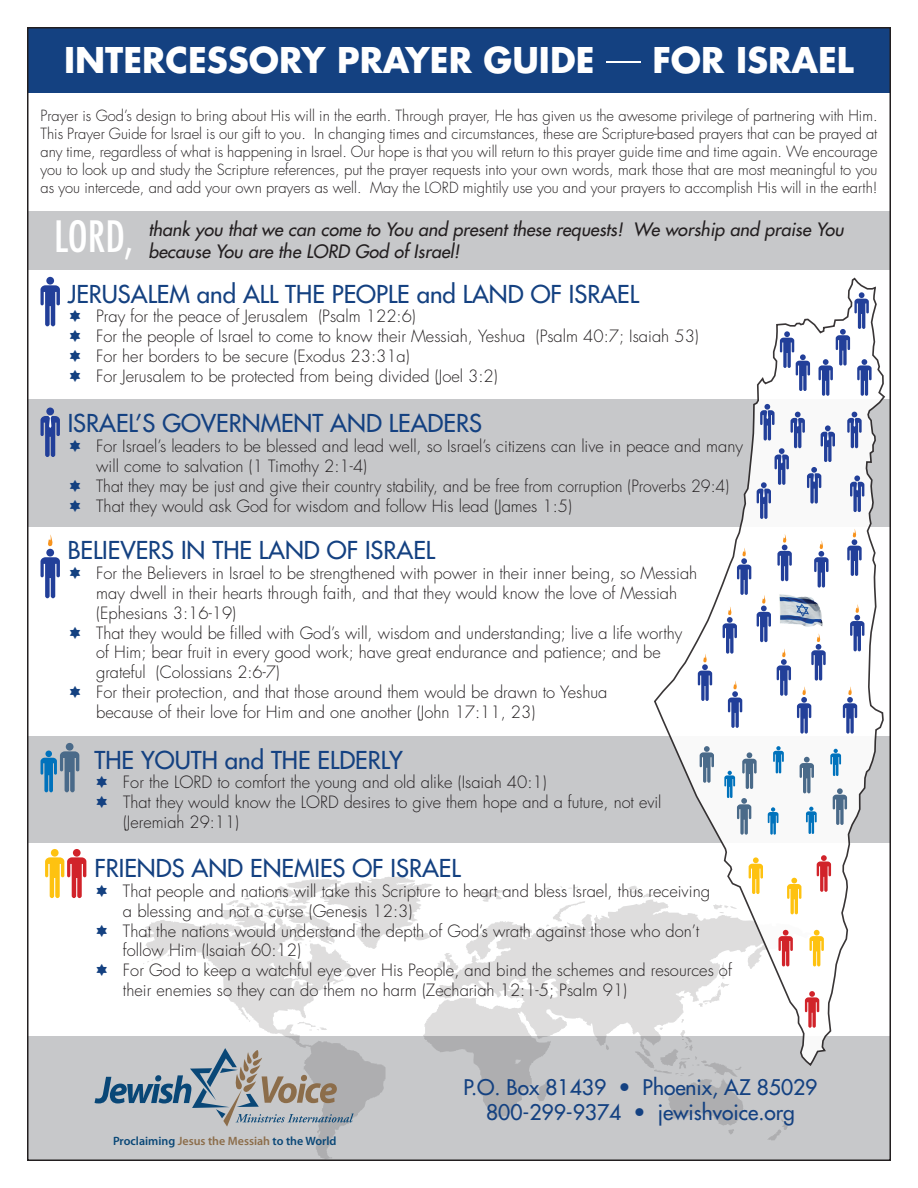
<style>
.page{position:relative;width:918px;height:1188px;background:#fff}
.page>*{position:absolute;margin:0;border:0;box-sizing:border-box;transform-origin:0 0}
.t1{font:condensed 42px "Futura Std";color:#fff}
.t2{font:700 34.5px "Futura Std";color:#fff}
.t3{font:500 24px "Futura Std";color:#144181}
.t4{font:500 21px/25.2px "Futura Std";color:#144181;text-align:center}
.t5{font:italic 500 18px "Futura Std";color:#231f20}
.t6{font:300 16.5px/19.8px "Futura Std";color:#231f20}
.t7{font:300 15px/18px "Futura Std";color:#231f20;text-align:justify}
.t8{font:600 12px "Myriad Pro";color:#094777}
.s1{font-weight:300}
.s2{color:#8c6d4a}
</style>
<div class="page">
<div style="left:27px;top:1037px;width:864px;height:124px;background:#c7c8ca"></div>
<svg style="left:560px;top:886px;width:18px;height:5px"></svg>
<svg style="left:628px;top:886px;width:25px;height:12px"></svg>
<svg style="left:423px;top:899px;width:230px;height:219px"></svg>
<svg style="left:142px;top:919px;width:244px;height:239px"></svg>
<svg style="left:166px;top:954px;width:4px;height:3px"></svg>
<svg style="left:768px;top:1118px;width:21px;height:22px"></svg>
<svg style="left:476px;top:889px;width:31px;height:13px"></svg>
<svg style="left:221px;top:877px;width:238px;height:102px"></svg>
<svg style="left:537px;top:1079px;width:14px;height:22px"></svg>
<svg style="left:635px;top:1019px;width:108px;height:115px"></svg>
<div style="left:27px;top:400px;width:864px;height:127px;background:#c7c8ca"></div>
<div style="left:27px;top:736px;width:864px;height:106px;background:#c7c8ca"></div>
<div style="left:27px;top:211px;width:864px;height:58px;background:#c7c8ca"></div>
<div style="left:27px;top:27px;width:864px;height:66px;background:#144181"></div>
<svg style="left:653px;top:277px;width:233px;height:790px"></svg>
<img style="left:766px;top:581px;width:74px;height:49px">
<svg style="left:780px;top:331px;width:30px;height:60px"></svg>
<svg style="left:819px;top:292px;width:53px;height:104px"></svg>
<svg style="left:847px;top:412px;width:15px;height:36px"></svg>
<svg style="left:850px;top:475px;width:14px;height:37px"></svg>
<svg style="left:757px;top:404px;width:78px;height:115px;background:#d0d5e6"></svg>
<svg style="left:777px;top:534px;width:15px;height:47px"></svg>
<svg style="left:737px;top:548px;width:14px;height:47px"></svg>
<svg style="left:847px;top:529px;width:15px;height:47px"></svg>
<svg style="left:698px;top:654px;width:14px;height:47px"></svg>
<svg style="left:814px;top:540px;width:15px;height:48px"></svg>
<svg style="left:757px;top:595px;width:14px;height:47px"></svg>
<svg style="left:723px;top:606px;width:14px;height:48px"></svg>
<svg style="left:850px;top:604px;width:14px;height:47px"></svg>
<svg style="left:728px;top:681px;width:14px;height:47px"></svg>
<svg style="left:843px;top:686px;width:14px;height:48px"></svg>
<svg style="left:797px;top:633px;width:29px;height:101px"></svg>
<svg style="left:777px;top:649px;width:14px;height:47px"></svg>
<svg style="left:806px;top:807px;width:11px;height:27px"></svg>
<svg style="left:724px;top:752px;width:33px;height:83px;background:#c0cfdb"></svg>
<svg style="left:700px;top:746px;width:14px;height:37px"></svg>
<svg style="left:800px;top:757px;width:14px;height:36px"></svg>
<svg style="left:833px;top:788px;width:14px;height:37px"></svg>
<svg style="left:773px;top:746px;width:11px;height:27px"></svg>
<svg style="left:830px;top:749px;width:11px;height:27px"></svg>
<svg style="left:768px;top:807px;width:10px;height:28px"></svg>
<svg style="left:749px;top:857px;width:14px;height:37px"></svg>
<svg style="left:817px;top:855px;width:14px;height:37px"></svg>
<svg style="left:778px;top:930px;width:15px;height:36px"></svg>
<svg style="left:805px;top:991px;width:14px;height:37px"></svg>
<svg style="left:787px;top:878px;width:14px;height:36px"></svg>
<svg style="left:810px;top:930px;width:14px;height:36px"></svg>
<svg style="left:95px;top:1048px;width:259px;height:79px"></svg>
<svg style="left:40px;top:285px;width:20px;height:41px"></svg>
<div style="left:46px;top:277px;width:8px;height:8px;background:#223f99;border-radius:50%"></div>
<div style="left:46px;top:408px;width:8px;height:7px;background:#223f99;border-radius:50%"></div>
<svg style="left:40px;top:416px;width:20px;height:41px"></svg>
<svg style="left:40px;top:557px;width:20px;height:41px"></svg>
<div style="left:46px;top:549px;width:8px;height:8px;background:#223f99;border-radius:50%"></div>
<svg style="left:48px;top:534px;width:5px;height:13px"></svg>
<svg style="left:41px;top:751px;width:38px;height:41px"></svg>
<div style="left:66px;top:743px;width:8px;height:8px;background:#4a6a89;border-radius:50%"></div>
<div style="left:51px;top:849px;width:8px;height:8px;background:#fec210;border-radius:50%"></div>
<svg style="left:45px;top:857px;width:41px;height:41px"></svg>
<div style="left:73px;top:849px;width:8px;height:8px;background:#d1232a;border-radius:50%"></div>
<h2 class="t2" style="left:64px;top:38px;width:791px">INTERCESSORY PRAYER GUIDE <span class="s1">–</span> FOR ISRAEL</h2>
<p class="t7" style="left:40px;top:107px;width:839px">Prayer is God’s design to bring about His will in the earth. Through prayer, He has given us the awesome privilege of partnering with Him.<br>This Prayer Guide for Israel is our gift to you. In changing times and circumstances, these are Scripture-based prayers that can be prayed at any time, regardless of what is happening in Israel. Our hope is that you will return to this prayer guide time and time again. We encourage you to look up and study the Scripture references, put the prayer requests into your own words, mark those that are most meaningful to you as you intercede, and add your own prayers as well. May the LORD mightily use you and your prayers to accomplish His will in the earth!</p>
<p class="t5" style="left:148px;top:218px;width:697px">thank you that we can come to You and present these requests! We worship and praise You</p>
<h1 class="t1" style="left:54px;top:211px;width:81px">LORD,</h1>
<p class="t5" style="left:148px;top:240px;width:313px">because You are the LORD God of Israel!</p>
<h3 class="t3" style="left:68px;top:279px;width:573px">JERUSALEM and ALL THE PEOPLE and LAND OF ISRAEL</h3>
<p class="t6" style="left:96px;top:307px;width:604px">Pray for the peace of Jerusalem (Psalm 122:6)<br>For the people of Israel to come to know their Messiah, Yeshua (Psalm 40:7; Isaiah 53)<br>For her borders to be secure (Exodus 23:31a)<br>For Jerusalem to be protected from being divided (Joel 3:2)</p>
<h3 class="t3" style="left:68px;top:409px;width:416px">ISRAEL’S GOVERNMENT AND LEADERS</h3>
<p class="t6" style="left:96px;top:437px;width:648px">For Israel’s leaders to be blessed and lead well, so Israel’s citizens can live in peace and many will come to salvation (1 Timothy 2:1-4)<br>That they may be just and give their country stability, and be free from corruption (Proverbs 29:4)<br>That they would ask God for wisdom and follow His lead (James 1:5)</p>
<h3 class="t3" style="left:68px;top:535px;width:369px">BELIEVERS IN THE LAND OF ISRAEL</h3>
<p class="t6" style="left:96px;top:564px;width:603px">For the Believers in Israel to be strengthened with power in their inner being, so Messiah may dwell in their hearts through faith, and that they would know the love of Messiah (Ephesians 3:16-19)<br>That they would be filled with God’s will, wisdom and understanding; live a life worthy of Him; bear fruit in every good work; have great endurance and patience; and be grateful (Colossians 2:6-7)<br>For their protection, and that those around them would be drawn to Yeshua<br>because of their love for Him and one another (John 17:11, 23)</p>
<h3 class="t3" style="left:94px;top:745px;width:310px">THE YOUTH and THE ELDERLY</h3>
<p class="t6" style="left:123px;top:773px;width:540px">For the LORD to comfort the young and old alike (Isaiah 40:1)<br>That they would know the LORD desires to give them hope and a future, not evil (Jeremiah 29:11)</p>
<h3 class="t3" style="left:94px;top:853px;width:368px">FRIENDS AND ENEMIES OF ISRAEL</h3>
<p class="t6" style="left:123px;top:882px;width:610px">That people and nations will take this Scripture to heart and bless Israel, thus receiving<br>a blessing and not a curse (Genesis 12:3)<br>That the nations would understand the depth of God’s wrath against those who don’t follow Him (Isaiah 60:12)<br>For God to keep a watchful eye over His People, and bind the schemes and resources of their enemies so they can do them no harm (Zechariah 12:1-5; Psalm 91)</p>
<p class="t8" style="left:113px;top:1133px;width:225px">Proclaiming <span class="s2">Jesus the Messiah</span> to the World</p>
<p class="t4" style="left:463px;top:1075px;width:355px">P.O. Box 81439 • Phoenix, AZ 85029<br>800-299-9374 • jewishvoice.org</p>
</div>
